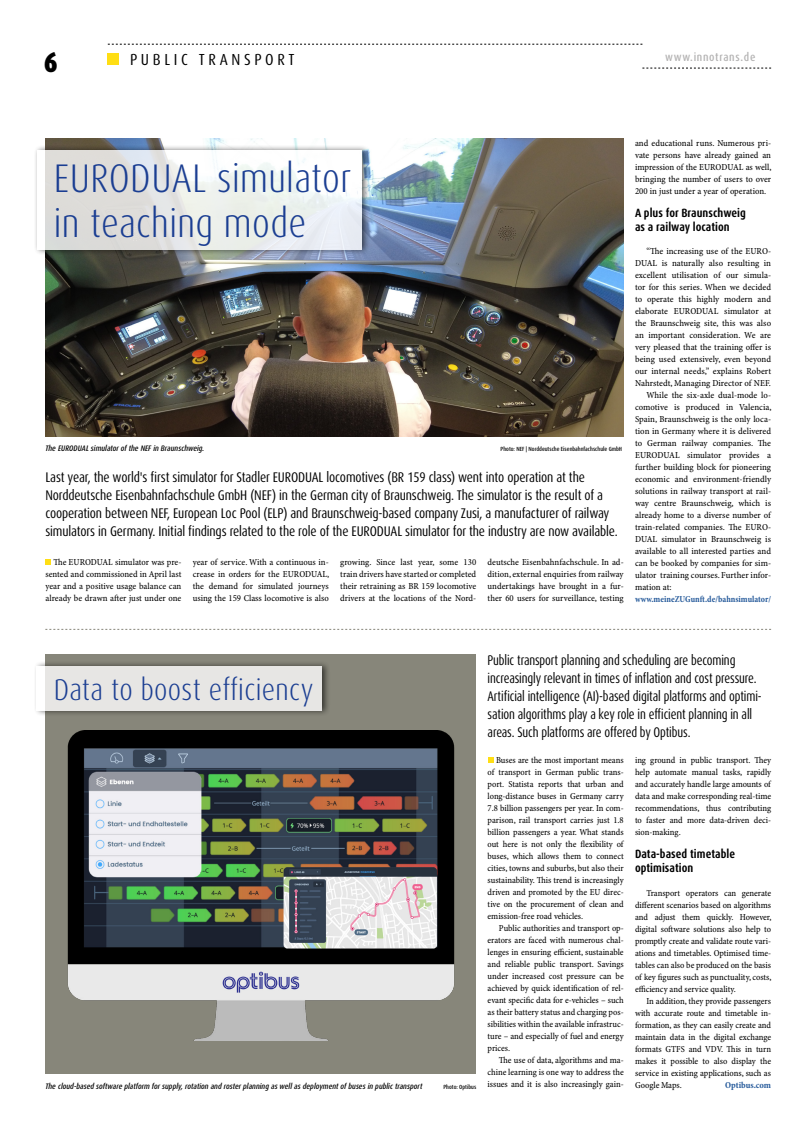
<style>
.page{position:relative;width:808px;height:1134px;background:#fff}
.page>*{position:absolute;margin:0;border:0;box-sizing:border-box;transform-origin:0 0}
.t1{font:300 condensed 40px/45px "Dax OT";letter-spacing:.01em;color:#1b3e92}
.t2{font:300 condensed 30px "Dax OT";letter-spacing:.01em;color:#1b3e92}
.t3{font:900 condensed 28.7px "Dax OT";color:#000}
.t4{font:condensed 16px "Dax OT";letter-spacing:.23em;color:#000}
.t5{font:condensed 14px/18px "Dax OT";letter-spacing:-.01em;color:#000}
.t6{font:condensed 14px/18px "Dax OT";letter-spacing:-.01em;color:#000;scale:.91 1}
.t7{font:700 condensed 12px/14px "Dax OT";letter-spacing:.005em;color:#000}
.t8{font:500 condensed 11.6px "Dax OT";letter-spacing:.06em;color:#b3b2b2}
.t9{font:9.2px/12px "Minion Pro Cn Capt";color:#000;text-align:justify}
.t10{font:700 condensed 9.2px "Minion Pro";color:#275b9b;scale:.95 1}
.t11{font:700 condensed 9.2px "Minion Pro";color:#275b9b}
.t12{font:italic 500 condensed 8px "Dax OT";color:#000}
.t13{font:500 condensed 6px "Dax OT";color:#000}
</style>
<div class="page">
<svg style="left:108px;top:44px;width:534px;height:1px"></svg>
<svg style="left:642px;top:68px;width:129px;height:1px"></svg>
<svg style="left:45px;top:629px;width:726px;height:1px"></svg>
<div style="left:45px;top:654px;width:431px;height:420px;background:#87867a"></div>
<img style="left:67px;top:730px;width:388px;height:310px">
<div style="left:34px;top:660px;width:297px;height:57px;background:#000;opacity:.75"></div>
<div style="left:37px;top:666px;width:285px;height:45px;background:#e7e6e4"></div>
<svg style="left:45px;top:559px;width:6px;height:6px"></svg>
<img style="left:45px;top:139px;width:579px;height:297px">
<div style="left:34px;top:144px;width:336px;height:112px;background:#000;opacity:.75"></div>
<svg style="left:37px;top:150px;width:324px;height:99px"></svg>
<svg style="left:488px;top:757px;width:6px;height:6px"></svg>
<div style="left:108px;top:53px;width:11px;height:12px;background:#ffde14"></div>
<h3 class="t3" style="left:44px;top:44px;width:16px">6</h3>
<p class="t8" style="left:665px;top:50px;width:92px">www.innotrans.de</p>
<h3 class="t4" style="left:130px;top:49px;width:166px">PUBLIC TRANSPORT</h3>
<h1 class="t1" style="left:54px;top:156px;width:299px">EURODUAL simulator in teaching mode</h1>
<p class="t12" style="left:45px;top:443px;width:161px">The EURODUAL simulator of the NEF in Braunschweig.</p>
<p class="t13" style="left:500px;top:445px;width:123px">Photo: NEF | Norddeutsche Eisenbahnfachschule GmbH</p>
<p class="t5" style="left:45px;top:468px;width:574px">Last year, the world's first simulator for Stadler EURODUAL locomotives (BR 159 class) went into operation at the Norddeutsche Eisenbahnfachschule GmbH (NEF) in the German city of Braunschweig. The simulator is the result of a cooperation between NEF, European Loc Pool (ELP) and Braunschweig-based company Zusi, a manufacturer of railway simulators in Germany. Initial findings related to the role of the EURODUAL simulator for the industry are now available.</p>
<p class="t9" style="left:45px;top:557px;width:138px;text-indent:8px">The EURODUAL simulator was pre&shy;sented and commissioned in April last year and a positive usage balance can already be drawn after just under one</p>
<p class="t9" style="left:193px;top:557px;width:138px">year of service. With a continuous in&shy;crease in orders for the EURODUAL, the demand for simulated journeys using the 159 Class locomotive is also</p>
<p class="t9" style="left:340px;top:557px;width:138px">growing. Since last year, some 130 train drivers have started or completed their retraining as BR 159 locomotive drivers at the locations of the Nord-</p>
<p class="t9" style="left:488px;top:557px;width:138px">deutsche Eisenbahnfachschule. In ad&shy;dition, external enquiries from railway undertakings have brought in a fur&shy;ther 60 users for surveillance, testing</p>
<p class="t9" style="left:635px;top:137px;width:138px">and educational runs. Numerous pri&shy;vate persons have already gained an impression of the EURODUAL as well, bringing the number of users to over 200 in just under a year of operation.</p>
<h3 class="t7" style="left:635px;top:206px;width:112px">A plus for Braunschweig as a railway location</h3>
<p class="t9" style="left:646px;top:245px;width:126px">“The increasing use of the EURO-</p>
<p class="t9" style="left:635px;top:257px;width:138px">DUAL is naturally also resulting in</p>
<p class="t9" style="left:635px;top:269px;width:138px">excellent utilisation of our simula-</p>
<p class="t9" style="left:635px;top:281px;width:138px">tor for this series. When we decided</p>
<p class="t9" style="left:635px;top:293px;width:138px">to operate this highly modern and</p>
<p class="t9" style="left:635px;top:305px;width:138px">elaborate EURODUAL simulator at</p>
<p class="t9" style="left:635px;top:317px;width:138px">the Braunschweig site, this was also</p>
<p class="t9" style="left:635px;top:329px;width:138px">an important consideration. We are</p>
<p class="t9" style="left:635px;top:341px;width:138px">very pleased that the training offer is</p>
<p class="t9" style="left:635px;top:353px;width:138px">being used extensively, even beyond</p>
<p class="t9" style="left:635px;top:365px;width:138px">our internal needs,” explains Robert</p>
<p class="t9" style="left:635px;top:377px;width:137px">Nahrstedt, Managing Director of NEF.</p>
<p class="t9" style="left:646px;top:389px;width:126px">While the six-axle dual-mode lo-</p>
<p class="t9" style="left:635px;top:401px;width:138px">comotive is produced in Valencia,</p>
<p class="t9" style="left:635px;top:413px;width:138px">Spain, Braunschweig is the only loca-</p>
<p class="t9" style="left:635px;top:425px;width:138px">tion in Germany where it is delivered</p>
<p class="t9" style="left:635px;top:437px;width:138px">to German railway companies. The</p>
<p class="t9" style="left:635px;top:449px;width:138px">EURODUAL simulator provides a</p>
<p class="t9" style="left:635px;top:461px;width:138px">further building block for pioneering</p>
<p class="t9" style="left:635px;top:473px;width:138px">economic and environment-friendly</p>
<p class="t9" style="left:635px;top:485px;width:138px">solutions in railway transport at rail-</p>
<p class="t9" style="left:635px;top:497px;width:138px">way centre Braunschweig, which is</p>
<p class="t9" style="left:635px;top:509px;width:137px">already home to a diverse number of</p>
<p class="t9" style="left:635px;top:521px;width:138px">train-related companies. The EURO-</p>
<p class="t9" style="left:635px;top:533px;width:138px">DUAL simulator in Braunschweig is</p>
<p class="t9" style="left:635px;top:545px;width:138px">available to all interested parties and</p>
<p class="t9" style="left:635px;top:557px;width:138px">can be booked by companies for sim-</p>
<p class="t9" style="left:635px;top:569px;width:138px">ulator training courses. Further infor-</p>
<p class="t9" style="left:635px;top:581px;width:38px">mation at:</p>
<p class="t10" style="left:635px;top:592px;width:145px">www.meineZUGunft.de/bahnsimulator/</p>
<h2 class="t2" style="left:54px;top:670px;width:261px">Data to boost efficiency</h2>
<p class="t12" style="left:45px;top:1081px;width:378px">The cloud-based software platform for supply, rotation and roster planning as well as deployment of buses in public transport</p>
<p class="t13" style="left:443px;top:1083px;width:34px">Photo: Optibus</p>
<p class="t6" style="left:488px;top:651px;width:303px">Public transport planning and scheduling are becoming increasingly relevant in times of inflation and cost pressure.<br>Artificial intelligence (AI)-based digital platforms and optimi&shy;sation algorithms play a key role in efficient planning in all areas. Such platforms are offered by Optibus.</p>
<p class="t9" style="left:488px;top:755px;width:138px;text-indent:8px">Buses are the most important means of transport in German public trans&shy;port. Statista reports that urban and long-distance buses in Germany carry 7.8 billion passengers per year. In com&shy;parison, rail transport carries just 1.8 billion passengers a year. What stands out here is not only the flexibility of buses, which allows them to connect cities, towns and suburbs, but also their sustainability. This trend is increasingly driven and promoted by the EU direc&shy;tive on the procurement of clean and emission-free road vehicles.</p>
<p class="t9" style="left:488px;top:923px;width:138px;text-indent:11px">Public authorities and transport op&shy;erators are faced with numerous chal&shy;lenges in ensuring efficient, sustainable and reliable public transport. Savings under increased cost pressure can be achieved by quick identification of rel&shy;evant specific data for e-vehicles – such as their battery status and charging pos&shy;sibilities within the available infrastruc&shy;ture – and especially of fuel and energy prices.</p>
<p class="t9" style="left:488px;top:1055px;width:138px;text-indent:11px">The use of data, algorithms and ma&shy;chine learning is one way to address the issues and it is also increasingly gain-</p>
<p class="t9" style="left:635px;top:755px;width:138px">ing ground in public transport. They help automate manual tasks, rapidly and accurately handle large amounts of data and make corresponding real-time recommendations, thus contributing to faster and more data-driven deci&shy;sion-making.</p>
<h3 class="t7" style="left:635px;top:847px;width:102px">Data-based timetable optimisation</h3>
<p class="t9" style="left:635px;top:888px;width:138px;text-indent:11px">Transport operators can generate different scenarios based on algorithms and adjust them quickly. However, digital software solutions also help to promptly create and validate route vari&shy;ations and timetables. Optimised time&shy;tables can also be produced on the basis of key figures such as punctuality, costs, efficiency and service quality.</p>
<p class="t9" style="left:635px;top:996px;width:138px;text-indent:11px">In addition, they provide passengers with accurate route and timetable in&shy;formation, as they can easily create and maintain data in the digital exchange formats GTFS and VDV. This in turn makes it possible to also display the service in existing applications, such as Google Maps.</p>
<p class="t11" style="left:725px;top:1079px;width:47px">Optibus.com</p>
</div>
